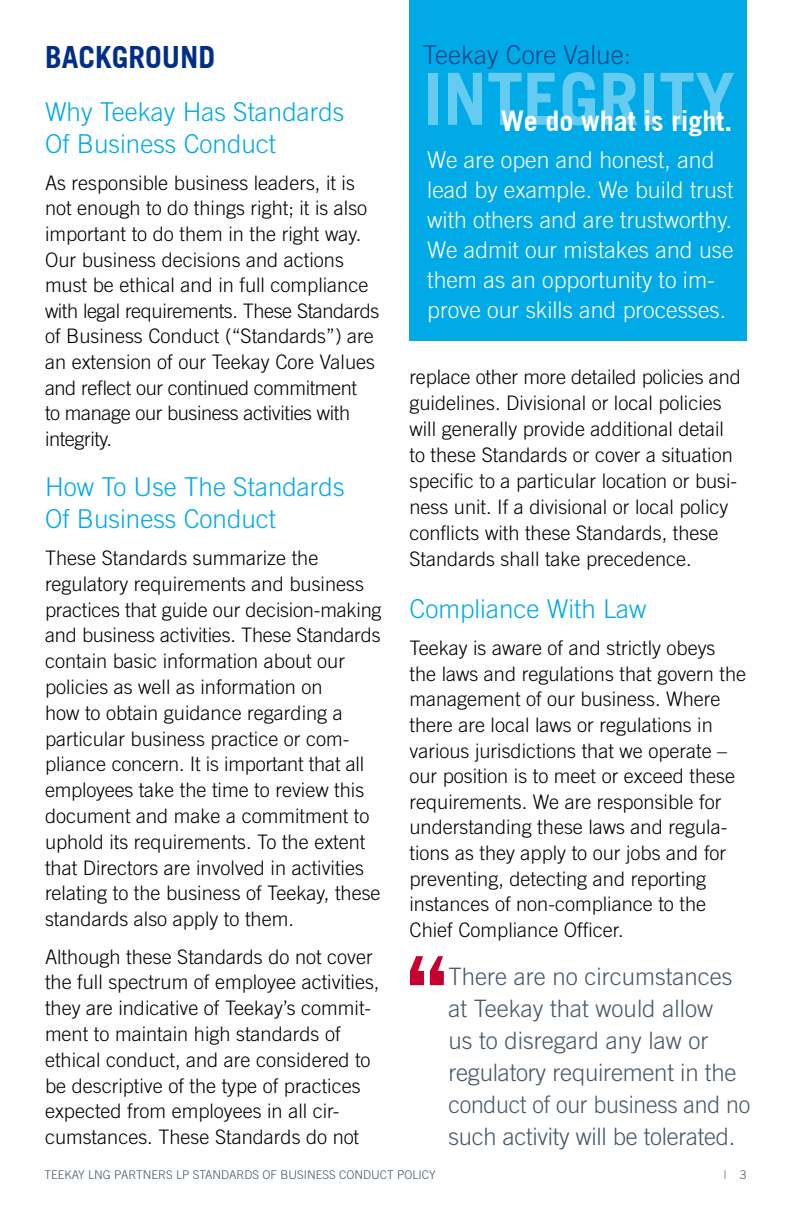
<style>
.page{position:relative;width:792px;height:1224px;background:#fff}
.page>*{position:absolute;margin:0;border:0;box-sizing:border-box;transform-origin:0 0}
.t1{font:700 72px "Trade Gothic";color:#fff}
.t2{font:700 30px "Trade Gothic";color:#002f87}
.t3{font:700 28px "Trade Gothic";color:#fff}
.t4{font:300 26px/32px "Trade Gothic";color:#00aae7}
.t5{font:300 26px "Trade Gothic";color:#00468b}
.t6{font:300 24px/32px "Trade Gothic";letter-spacing:-.01em;color:#485865}
.t7{font:300 23px/30px "Trade Gothic";color:#fff}
.t8{font:300 20px/25.6px "Trade Gothic";color:#000}
.t9{font:300 12px "Trade Gothic";color:#485865}
</style>
<div class="page">
<div style="left:410px;top:0;width:337px;height:341px;background:#00aae7"></div>
<svg style="left:410px;top:956px;width:34px;height:29px"></svg>
<h2 class="t2" style="left:45px;top:39px;width:35px">Background</h2>
<h3 class="t4" style="left:45px;top:95px;width:301px">Why Teekay Has Standards<br>Of Business Conduct</h3>
<p class="t8" style="left:45px;top:170px;width:336px">As responsible business leaders, it is not enough to do things right; it is also important to do them in the right way.<br>Our business decisions and actions must be ethical and in full compliance with legal requirements. These Standards of Business Conduct (“Standards”) are an extension of our Teekay Core Values and reflect our continued commitment<br>to manage our business activities with integrity.</p>
<h3 class="t4" style="left:45px;top:470px;width:301px">How To Use The Standards<br>Of Business Conduct</h3>
<p class="t8" style="left:45px;top:545px;width:338px">These Standards summarize the regulatory requirements and business practices that guide our decision-making and business activities. These Standards contain basic information about our policies as well as information on<br>how to obtain guidance regarding a particular business practice or com&shy;pliance concern. It is important that all employees take the time to review this document and make a commitment to uphold its requirements. To the extent that Directors are involved in activities relating to the business of Teekay, these standards also apply to them.</p>
<p class="t8" style="left:45px;top:943px;width:336px">Although these Standards do not cover the full spectrum of employee activities, they are indicative of Teekay’s commit&shy;ment to maintain high standards of ethical conduct, and are considered to be descriptive of the type of practices expected from employees in all cir&shy;cumstances. These Standards do not</p>
<h3 class="t5" style="left:423px;top:39px;width:210px">Teekay Core Value:</h3>
<h1 class="t1" style="left:423px;top:55px;width:314px">INTEGRITY</h1>
<p class="t7" style="left:427px;top:145px;width:308px">We are open and honest, and lead by example. We build trust with others and are trustworthy.<br>We admit our mistakes and use them as an opportunity to im&shy;prove our skills and processes.</p>
<h3 class="t3" style="left:501px;top:104px;width:233px">We do what is right.</h3>
<p class="t8" style="left:410px;top:363px;width:333px">replace other more detailed policies and guidelines. Divisional or local policies will generally provide additional detail to these Standards or cover a situation specific to a particular location or busi&shy;ness unit. If a divisional or local policy conflicts with these Standards, these Standards shall take precedence.</p>
<h3 class="t4" style="left:410px;top:592px;width:238px">Compliance With Law</h3>
<p class="t8" style="left:410px;top:635px;width:338px">Teekay is aware of and strictly obeys the laws and regulations that govern the management of our business. Where there are local laws or regulations in various jurisdictions that we operate – our position is to meet or exceed these requirements. We are responsible for understanding these laws and regula&shy;tions as they apply to our jobs and for preventing, detecting and reporting instances of non-compliance to the Chief Compliance Officer.</p>
<p class="t6" style="left:448px;top:960px;width:303px">There are no circumstances at Teekay that would allow<br>us to disregard any law or regulatory requirement in the conduct of our business and no such activity will be tolerated.</p>
<p class="t9" style="left:45px;top:1167px;width:393px">TEEKAY LNG PARTNERS LP STANDARDS OF BUSINESS CONDUCT POLICY</p>
<p class="t9" style="left:724px;top:1167px;width:24px">| 3</p>
</div>
